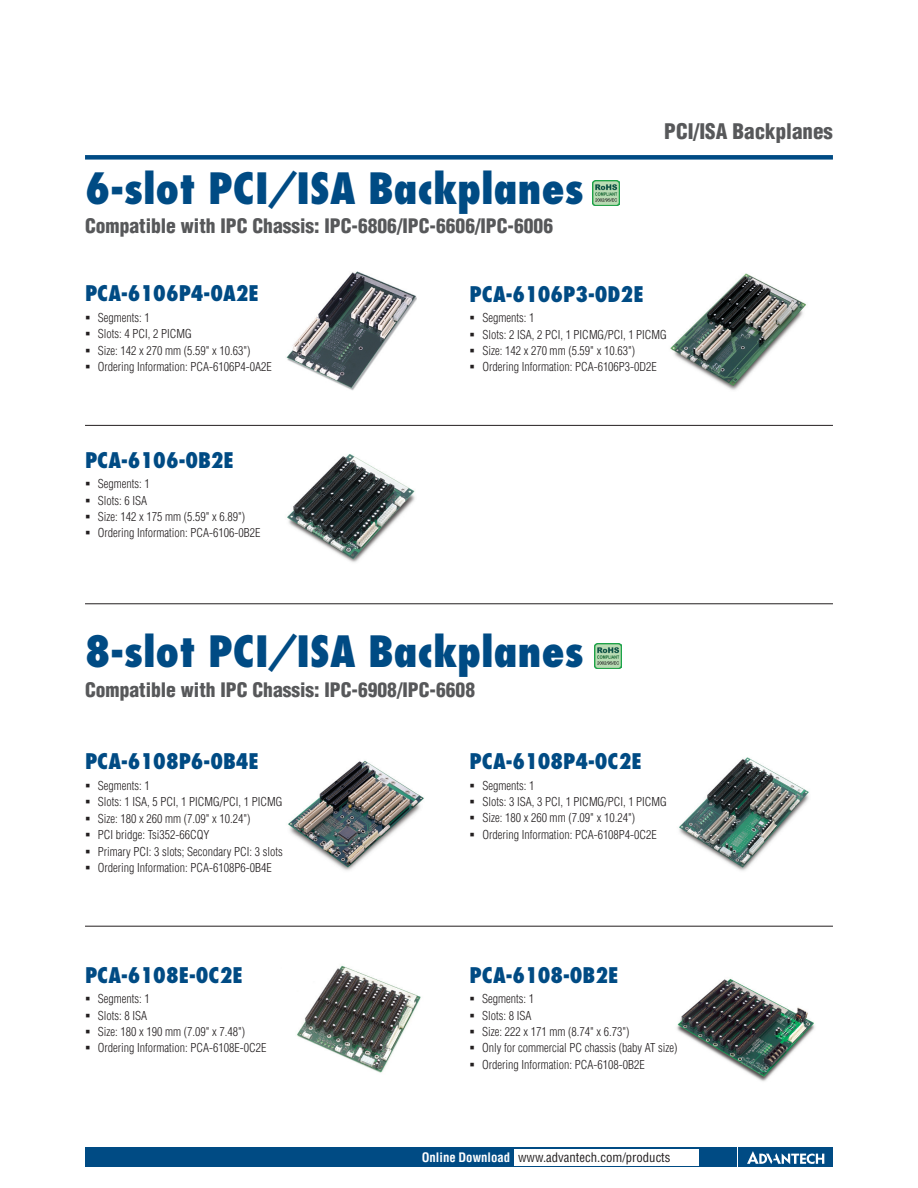
<style>
.page{position:relative;width:918px;height:1188px;background:#fff}
.page>*{position:absolute;margin:0;border:0;box-sizing:border-box;transform-origin:0 0}
.t1{font:800 condensed 42px "Futura";color:#004b84}
.t2{font:800 condensed 21px "Futura";color:#004b84}
.t3{font:900 condensed 21px "Helvetica";color:#57585a}
.t4{font:900 condensed 19.5px "Helvetica";color:#57585a}
.t5{font:condensed 12.75px "Helvetica";color:#231f20}
.t6{font:300 condensed 12px/16.4px "Helvetica";color:#231f20}
.s1{font-weight:700;color:#fff}
</style>
<div class="page">
<div style="left:85px;top:155px;width:748px;height:5px;background:#004b84"></div>
<div style="left:85px;top:1147px;width:651px;height:20px;background:#004b84"></div>
<div style="left:738px;top:1147px;width:95px;height:20px;background:#004b84"></div>
<svg style="left:747px;top:1151px;width:77px;height:13px"></svg>
<div style="left:514px;top:1149px;width:184px;height:16px;background:#fff"></div>
<img style="left:287px;top:454px;width:128px;height:109px">
<img style="left:286px;top:272px;width:131px;height:119px">
<img style="left:670px;top:273px;width:136px;height:117px">
<img style="left:288px;top:760px;width:136px;height:111px">
<img style="left:679px;top:757px;width:130px;height:114px">
<img style="left:677px;top:979px;width:138px;height:103px">
<img style="left:593px;top:180px;width:27px;height:25px">
<img style="left:594px;top:643px;width:27px;height:25px">
<hr style="left:85px;top:425px;width:748px;height:1px;background:#231f20">
<hr style="left:85px;top:926px;width:748px;height:1px;background:#231f20">
<hr style="left:85px;top:604px;width:748px;height:1px;background:#231f20">
<img style="left:297px;top:965px;width:124px;height:108px">
<h1 class="t1" style="left:85px;top:161px;width:500px">6-slot PCI/ISA Backplanes</h1>
<h3 class="t4" style="left:85px;top:214px;width:470px">Compatible with IPC Chassis: IPC-6806/IPC-6606/IPC-6006</h3>
<h2 class="t3" style="left:664px;top:119px;width:170px">PCI/ISA Backplanes</h2>
<h2 class="t2" style="left:85px;top:280px;width:175px">PCA-6106P4-0A2E</h2>
<p class="t6" style="left:98px;top:309px;width:175px">Segments: 1<br>Slots: 4 PCI, 2 PICMG<br>Size: 142 x 270 mm (5.59" x 10.63")<br>Ordering Information: PCA-6106P4-0A2E</p>
<h2 class="t2" style="left:85px;top:446px;width:151px">PCA-6106-0B2E</h2>
<p class="t6" style="left:98px;top:476px;width:164px">Segments: 1<br>Slots: 6 ISA<br>Size: 142 x 175 mm (5.59" x 6.89")<br>Ordering Information: PCA-6106-0B2E</p>
<h2 class="t2" style="left:470px;top:280px;width:176px">PCA-6106P3-0D2E</h2>
<p class="t6" style="left:482px;top:310px;width:186px">Segments: 1<br>Slots: 2 ISA, 2 PCI, 1 PICMG/PCI, 1 PICMG<br>Size: 142 x 270 mm (5.59" x 10.63")<br>Ordering Information: PCA-6106P3-0D2E</p>
<h1 class="t1" style="left:85px;top:625px;width:500px">8-slot PCI/ISA Backplanes</h1>
<h3 class="t4" style="left:85px;top:677px;width:392px">Compatible with IPC Chassis: IPC-6908/IPC-6608</h3>
<h2 class="t2" style="left:85px;top:748px;width:176px">PCA-6108P6-0B4E</h2>
<p class="t6" style="left:98px;top:777px;width:187px">Segments: 1<br>Slots: 1 ISA, 5 PCI, 1 PICMG/PCI, 1 PICMG<br>Size: 180 x 260 mm (7.09" x 10.24")<br>PCI bridge: Tsi352-66CQY<br>Primary PCI: 3 slots; Secondary PCI: 3 slots<br>Ordering Information: PCA-6108P6-0B4E</p>
<h2 class="t2" style="left:85px;top:961px;width:159px">PCA-6108E-0C2E</h2>
<p class="t6" style="left:98px;top:991px;width:170px">Segments: 1<br>Slots: 8 ISA<br>Size: 180 x 190 mm (7.09" x 7.48")<br>Ordering Information: PCA-6108E-0C2E</p>
<h2 class="t2" style="left:470px;top:748px;width:174px">PCA-6108P4-0C2E</h2>
<p class="t6" style="left:482px;top:777px;width:186px">Segments: 1<br>Slots: 3 ISA, 3 PCI, 1 PICMG/PCI, 1 PICMG<br>Size: 180 x 260 mm (7.09" x 10.24")<br>Ordering Information: PCA-6108P4-0C2E</p>
<h2 class="t2" style="left:470px;top:961px;width:151px">PCA-6108-0B2E</h2>
<p class="t6" style="left:482px;top:991px;width:197px">Segments: 1<br>Slots: 8 ISA<br>Size: 222 x 171 mm (8.74" x 6.73")<br>Only for commercial PC chassis (baby AT size)<br>Ordering Information: PCA-6108-0B2E</p>
<p class="t5" style="left:422px;top:1150px;width:250px"><span class="s1">Online Download</span> www.advantech.com/products</p>
</div>
